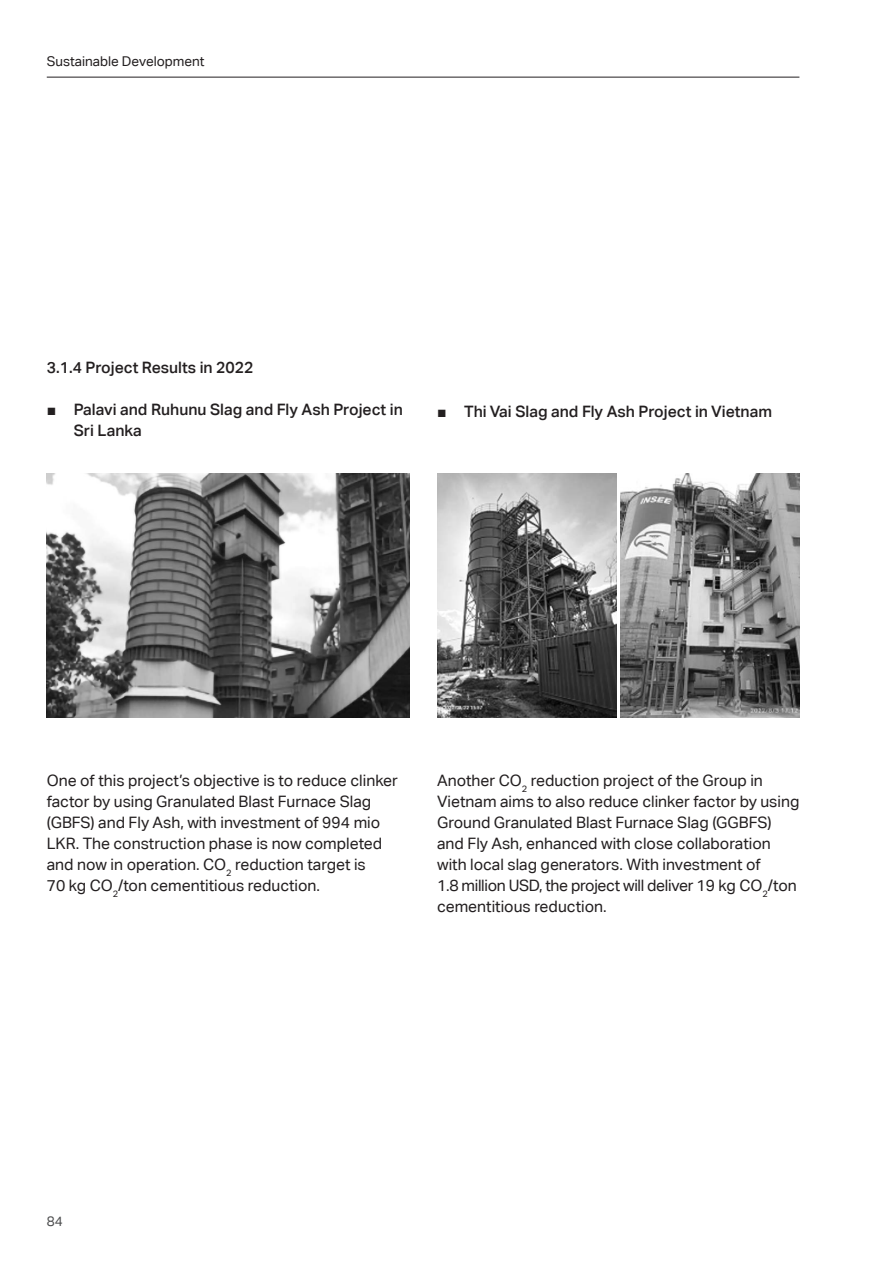
<style>
.page{position:relative;width:893px;height:1263px;background:#fff}
.page>*{position:absolute;margin:0;border:0;box-sizing:border-box;transform-origin:0 0}
.Body_Copy{font:15.75px/21px "Aktiv Grotesk Corp";color:#231f20}
.Body_Copy-2{font:500 15.75px/21px "Aktiv Grotesk Corp";color:#231f20}
.t1{font:13.5px "Aktiv Grotesk Corp";color:#231f20}
.t2{font:13.5px "Aktiv Grotesk Corp";color:#4b4c4d}
.s1{font-family:"Arial";font-weight:400}
</style>
<div class="page">
<hr style="left:47px;top:77px;width:752px;height:1px;background:#231f20">
<img style="left:47px;top:474px;width:362px;height:244px">
<img style="left:437px;top:474px;width:179px;height:244px">
<img style="left:620px;top:474px;width:179px;height:244px">
<p class="t1" style="left:47px;top:53px;width:159px">Sustainable Development</p>
<p class="Body_Copy-2" style="left:47px;top:356px;width:208px">3.1.4 Project Results in 2022</p>
<p class="Body_Copy-2" style="left:74px;top:399px;width:331px;text-indent:-27px"><span class="s1">■</span> Palavi and Ruhunu Slag and Fly Ash Project in<br>Sri Lanka</p>
<p class="Body_Copy-2" style="left:437px;top:401px;width:336px"><span class="s1">■</span> Thi Vai Slag and Fly Ash Project in Vietnam</p>
<p class="Body_Copy" style="left:47px;top:770px;width:353px">One of this project’s objective is to reduce clinker factor by using Granulated Blast Furnace Slag (GBFS) and Fly Ash, with investment of 994 mio LKR. The construction phase is now completed and now in operation. CO<sub>2</sub> reduction target is<br>70 kg CO<sub>2</sub>/ton cementitious reduction.</p>
<p class="Body_Copy" style="left:437px;top:770px;width:364px">Another CO<sub>2</sub> reduction project of the Group in Vietnam aims to also reduce clinker factor by using Ground Granulated Blast Furnace Slag (GGBFS) and Fly Ash, enhanced with close collaboration with local slag generators. With investment of<br>1.8 million USD, the project will deliver 19 kg CO<sub>2</sub>/ton cementitious reduction.</p>
<p class="t2" style="left:47px;top:1213px;width:17px">84</p>
</div>
